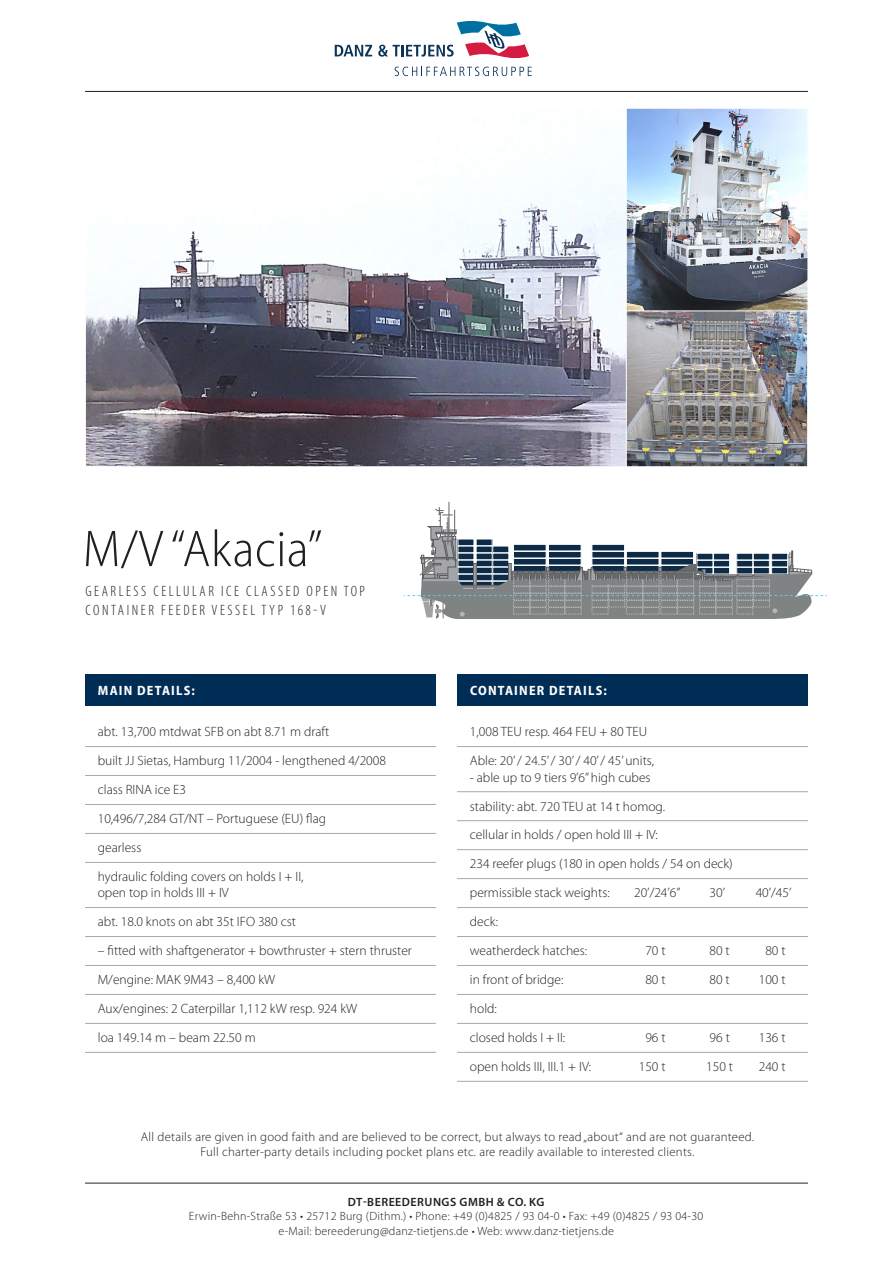
<style>
.page{position:relative;width:893px;height:1263px;background:#fff}
.page>*{position:absolute;margin:0;border:0;box-sizing:border-box;transform-origin:0 0}
.t1{font:300 semi-condensed 52.05px "Myriad Pro";letter-spacing:.01em;color:#231f20}
.t2{font:300 condensed 15px/19.5px "Myriad Pro";letter-spacing:.17em;color:#231f20}
.t3{font:300 13.5px/29px "Myriad Pro";color:#231f20}
.t4{font:700 semi-condensed 13.5px "Myriad Pro";letter-spacing:.09em;color:#fff}
.t5{font:300 12.75px/15.3px "Myriad Pro";letter-spacing:.02em;color:#231f20;text-align:center}
.t6{font:300 12px/14.4px "Myriad Pro";letter-spacing:.02em;color:#231f20;text-align:center}
.t7{font:600 12px "Myriad Pro";letter-spacing:.04em;color:#231f20}
</style>
<div class="page">
<svg style="left:335px;top:45px;width:37px;height:11px"></svg>
<svg style="left:378px;top:21px;width:151px;height:38px"></svg>
<svg style="left:395px;top:67px;width:137px;height:9px"></svg>
<hr style="left:85px;top:91px;width:723px;height:1px;background:#231f20">
<hr style="left:85px;top:1183px;width:723px;height:1px;background:#231f20">
<div style="left:85px;top:674px;width:351px;height:32px;background:#002d56"></div>
<hr style="left:85px;top:746px;width:351px;height:1px;background:#a8a9ad">
<hr style="left:85px;top:775px;width:351px;height:1px;background:#a8a9ad">
<hr style="left:85px;top:804px;width:351px;height:1px;background:#a8a9ad">
<hr style="left:85px;top:833px;width:351px;height:1px;background:#a8a9ad">
<hr style="left:85px;top:862px;width:351px;height:1px;background:#a8a9ad">
<hr style="left:85px;top:907px;width:351px;height:1px;background:#a8a9ad">
<hr style="left:85px;top:936px;width:351px;height:1px;background:#a8a9ad">
<hr style="left:85px;top:965px;width:351px;height:1px;background:#a8a9ad">
<hr style="left:85px;top:994px;width:351px;height:1px;background:#a8a9ad">
<hr style="left:85px;top:1023px;width:351px;height:1px;background:#a8a9ad">
<hr style="left:85px;top:1052px;width:351px;height:1px;background:#a8a9ad">
<div style="left:457px;top:674px;width:351px;height:32px;background:#002d56"></div>
<hr style="left:457px;top:746px;width:351px;height:1px;background:#a8a9ad">
<hr style="left:457px;top:791px;width:351px;height:1px;background:#a8a9ad">
<hr style="left:457px;top:820px;width:351px;height:1px;background:#a8a9ad">
<hr style="left:457px;top:849px;width:351px;height:1px;background:#a8a9ad">
<hr style="left:457px;top:878px;width:351px;height:1px;background:#a8a9ad">
<hr style="left:457px;top:907px;width:351px;height:1px;background:#a8a9ad">
<hr style="left:457px;top:936px;width:351px;height:1px;background:#a8a9ad">
<hr style="left:457px;top:965px;width:351px;height:1px;background:#a8a9ad">
<hr style="left:457px;top:994px;width:351px;height:1px;background:#a8a9ad">
<hr style="left:457px;top:1023px;width:351px;height:1px;background:#a8a9ad">
<hr style="left:457px;top:1052px;width:351px;height:1px;background:#a8a9ad">
<hr style="left:457px;top:1081px;width:351px;height:1px;background:#a8a9ad">
<img style="left:87px;top:110px;width:539px;height:355px">
<img style="left:628px;top:311px;width:178px;height:154px">
<div style="left:626px;top:288px;width:182px;height:179px;border:1px solid #fff"></div>
<img style="left:628px;top:110px;width:178px;height:199px">
<div style="left:626px;top:108px;width:182px;height:203px;border:1px solid #fff"></div>
<hr style="left:449px;top:502px;width:1px;height:30px;background:#67676a">
<svg style="left:404px;top:506px;width:423px;height:113px"></svg>
<h1 class="t1" style="left:83px;top:518px;width:241px">M/V “Akacia”</h1>
<p class="t2" style="left:86px;top:581px;width:281px">GEARLESS CELLULAR ICE CLASSED OPEN TOP<br>CONTAINER FEEDER VESSEL TYP 168-V</p>
<p class="t4" style="left:98px;top:681px;width:99px">MAIN DETAILS:</p>
<p class="t3" style="left:98px;top:717px;width:290px">abt. 13,700 mtdwat SFB on abt 8.71 m draft<br>built JJ Sietas, Hamburg 11/2004 - lengthened 4/2008 class RINA ice E3<br>10,496/7,284 GT/NT – Portuguese (EU) flag<br>gearless<br>hydraulic folding covers on holds I + II,</p>
<p class="t3" style="left:98px;top:878px;width:200px">open top in holds III + IV<br>abt. 18.0 knots on abt 35t IFO 380 cst</p>
<p class="t3" style="left:98px;top:936px;width:316px">– fitted with shaftgenerator + bowthruster + stern thruster M/engine: MAK 9M43 – 8,400 kW<br>Aux/engines: 2 Caterpillar 1,112 kW resp. 924 kW<br>loa 149.14 m – beam 22.50 m</p>
<p class="t4" style="left:470px;top:681px;width:138px">CONTAINER DETAILS:</p>
<p class="t3" style="left:470px;top:717px;width:186px">1,008 TEU resp. 464 FEU + 80 TEU<br>Able: 20’ / 24.5’ / 30’ / 40’ / 45’ units,</p>
<p class="t3" style="left:470px;top:762px;width:264px">- able up to 9 tiers 9’6’’ high cubes<br>stability: abt. 720 TEU at 14 t homog.<br>cellular in holds / open hold III + IV:<br>234 reefer plugs (180 in open holds / 54 on deck) permissible stack weights:</p>
<p class="t3" style="left:634px;top:878px;width:48px">20’/24’6”</p>
<p class="t3" style="left:709px;top:878px;width:17px">30’</p>
<p class="t3" style="left:756px;top:878px;width:37px">40’/45’</p>
<p class="t3" style="left:470px;top:907px;width:119px">deck:<br>weatherdeck hatches:</p>
<p class="t3" style="left:645px;top:936px;width:22px">70 t</p>
<p class="t3" style="left:709px;top:936px;width:22px">80 t</p>
<p class="t3" style="left:765px;top:936px;width:22px">80 t</p>
<p class="t3" style="left:470px;top:965px;width:95px">in front of bridge:</p>
<p class="t3" style="left:645px;top:965px;width:22px">80 t</p>
<p class="t3" style="left:709px;top:965px;width:22px">80 t</p>
<p class="t3" style="left:759px;top:965px;width:28px">100 t</p>
<p class="t3" style="left:470px;top:994px;width:97px">hold:<br>closed holds I + II:</p>
<p class="t3" style="left:645px;top:1023px;width:22px">96 t</p>
<p class="t3" style="left:709px;top:1023px;width:22px">96 t</p>
<p class="t3" style="left:759px;top:1023px;width:28px">136 t</p>
<p class="t3" style="left:470px;top:1052px;width:123px">open holds III, III.1 + IV:</p>
<p class="t3" style="left:639px;top:1052px;width:28px">150 t</p>
<p class="t3" style="left:706px;top:1052px;width:28px">150 t</p>
<p class="t3" style="left:759px;top:1052px;width:28px">240 t</p>
<p class="t5" style="left:141px;top:1129px;width:615px">All details are given in good faith and are believed to be correct, but always to read „about“ and are not guaranteed.<br>Full charter-party details including pocket plans etc. are readily available to interested clients.</p>
<p class="t7" style="left:348px;top:1194px;width:198px">DT-BEREEDERUNGS GMBH &amp; CO. KG</p>
<p class="t6" style="left:189px;top:1209px;width:516px">Erwin-Behn-Straße 53 • 25712 Burg (Dithm.) • Phone: +49 (0)4825 / 93 04-0 • Fax: +49 (0)4825 / 93 04-30 e-Mail: bereederung@danz-tietjens.de • Web: www.danz-tietjens.de</p>
</div>
